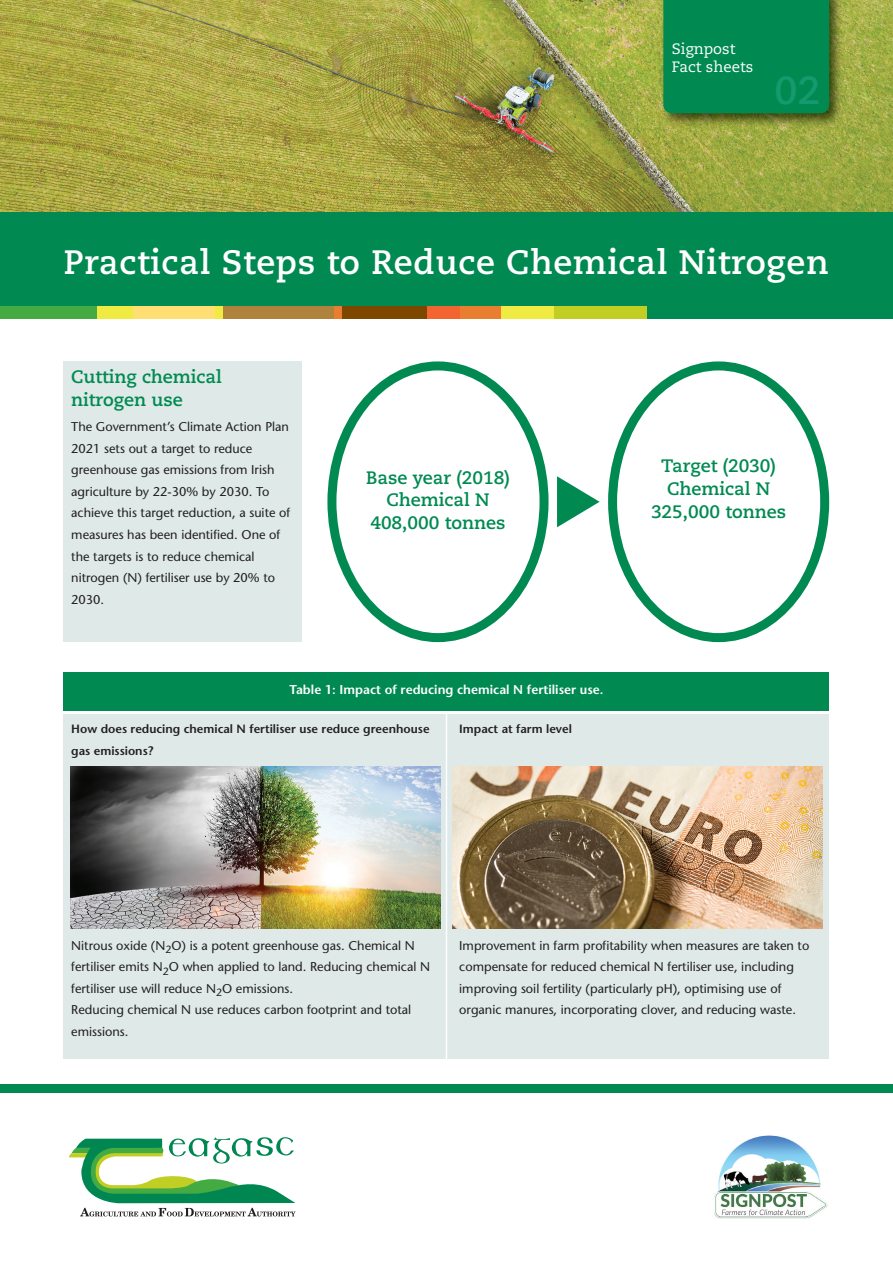
<style>
.page{position:relative;width:893px;height:1263px;background:#fff}
.page>*{position:absolute;margin:0;border:0;box-sizing:border-box;transform-origin:0 0}
.t1{font:700 39px "Caecilia";color:#15996d}
.t2{font:700 33.75px "Caecilia";letter-spacing:.02em;color:#fff}
.t3{font:700 18px/22.8px "Caecilia";color:#008a52}
.t4{font:15px/18.3px "Caecilia";color:#fff}
.t5{font:12.75px/21.6px "Stone Sans";color:#231f20}
.t6{font:600 12.75px "Stone Sans";color:#fff}
.t7{font:600 12px/21.6px "Stone Sans";color:#231f20}
</style>
<div class="page">
<img style="left:0;top:0;width:893px;height:213px">
<div style="left:0;top:213px;width:893px;height:106px;background:#008a52"></div>
<div style="left:0;top:306px;width:97px;height:13px;background:#44aa42"></div>
<div style="left:133px;top:306px;width:83px;height:13px;background:#ffde74"></div>
<div style="left:97px;top:306px;width:36px;height:13px;background:#efeb43"></div>
<div style="left:223px;top:306px;width:111px;height:13px;background:#af833b"></div>
<div style="left:215px;top:306px;width:8px;height:13px;background:#efeb43"></div>
<div style="left:341px;top:306px;width:86px;height:13px;background:#7d4700"></div>
<div style="left:334px;top:306px;width:8px;height:13px;background:#e97d30"></div>
<div style="left:460px;top:306px;width:41px;height:13px;background:#e97d30"></div>
<div style="left:427px;top:306px;width:33px;height:13px;background:#f26430"></div>
<div style="left:553px;top:306px;width:93px;height:13px;background:#c1ce23"></div>
<div style="left:501px;top:306px;width:52px;height:13px;background:#efeb43"></div>
<img style="left:657px;top:0;width:192px;height:133px">
<div style="left:663px;top:0;width:166px;height:113px;background:#008a52"></div>
<svg style="left:69px;top:1137px;width:227px;height:79px"></svg>
<img style="left:714px;top:1135px;width:114px;height:84px">
<div style="left:0;top:1084px;width:893px;height:9px;background:#008a52"></div>
<div style="left:64px;top:361px;width:238px;height:281px;background:#dee9e8"></div>
<div style="left:64px;top:714px;width:765px;height:345px;background:#dee9e8"></div>
<div style="left:64px;top:672px;width:765px;height:38px;background:#008a52"></div>
<hr style="left:446px;top:712px;width:1px;height:351px;background:#fff">
<img style="left:70px;top:767px;width:370px;height:161px">
<img style="left:453px;top:767px;width:370px;height:161px">
<svg style="left:327px;top:361px;width:222px;height:281px"></svg>
<svg style="left:608px;top:361px;width:221px;height:281px"></svg>
<svg style="left:557px;top:476px;width:43px;height:51px"></svg>
<p class="t4" style="left:672px;top:41px;width:83px">Signpost<br>Fact sheets</p>
<p class="t1" style="left:774px;top:74px;width:48px">02</p>
<p class="t2" style="left:64px;top:248px;width:766px">Practical Steps to Reduce Chemical Nitrogen</p>
<p class="t3" style="left:71px;top:367px;width:152px">Cutting chemical nitrogen use</p>
<p class="t5" style="left:71px;top:417px;width:220px">The Government’s Climate Action Plan<br>2021 sets out a target to reduce greenhouse gas emissions from Irish agriculture by 22-30% by 2030. To achieve this target reduction, a suite of measures has been identified. One of the targets is to reduce chemical nitrogen (N) fertiliser use by 20% to<br>2030.</p>
<p class="t3" style="left:366px;top:467px;width:145px">Base year (2018)</p>
<p class="t3" style="left:386px;top:490px;width:105px">Chemical N</p>
<p class="t3" style="left:370px;top:513px;width:137px">408,000 tonnes</p>
<p class="t6" style="left:289px;top:685px;width:316px">Table 1: Impact of reducing chemical N fertiliser use.</p>
<p class="t7" style="left:71px;top:720px;width:360px">How does reducing chemical N fertiliser use reduce greenhouse gas emissions?</p>
<p class="t7" style="left:459px;top:720px;width:114px">Impact at farm level</p>
<p class="t3" style="left:661px;top:456px;width:116px">Target (2030)</p>
<p class="t3" style="left:667px;top:479px;width:105px">Chemical N</p>
<p class="t3" style="left:651px;top:502px;width:137px">325,000 tonnes</p>
<p class="t5" style="left:71px;top:935px;width:360px">Nitrous oxide (N<sub>2</sub>O) is a potent greenhouse gas. Chemical N fertiliser emits N<sub>2</sub>O when applied to land. Reducing chemical N fertiliser use will reduce N<sub>2</sub>O emissions.</p>
<p class="t5" style="left:71px;top:1000px;width:341px">Reducing chemical N use reduces carbon footprint and total emissions.</p>
<p class="t5" style="left:459px;top:935px;width:352px">Improvement in farm profitability when measures are taken to compensate for reduced chemical N fertiliser use, including improving soil fertility (particularly pH), optimising use of organic manures, incorporating clover, and reducing waste.</p>
</div>
